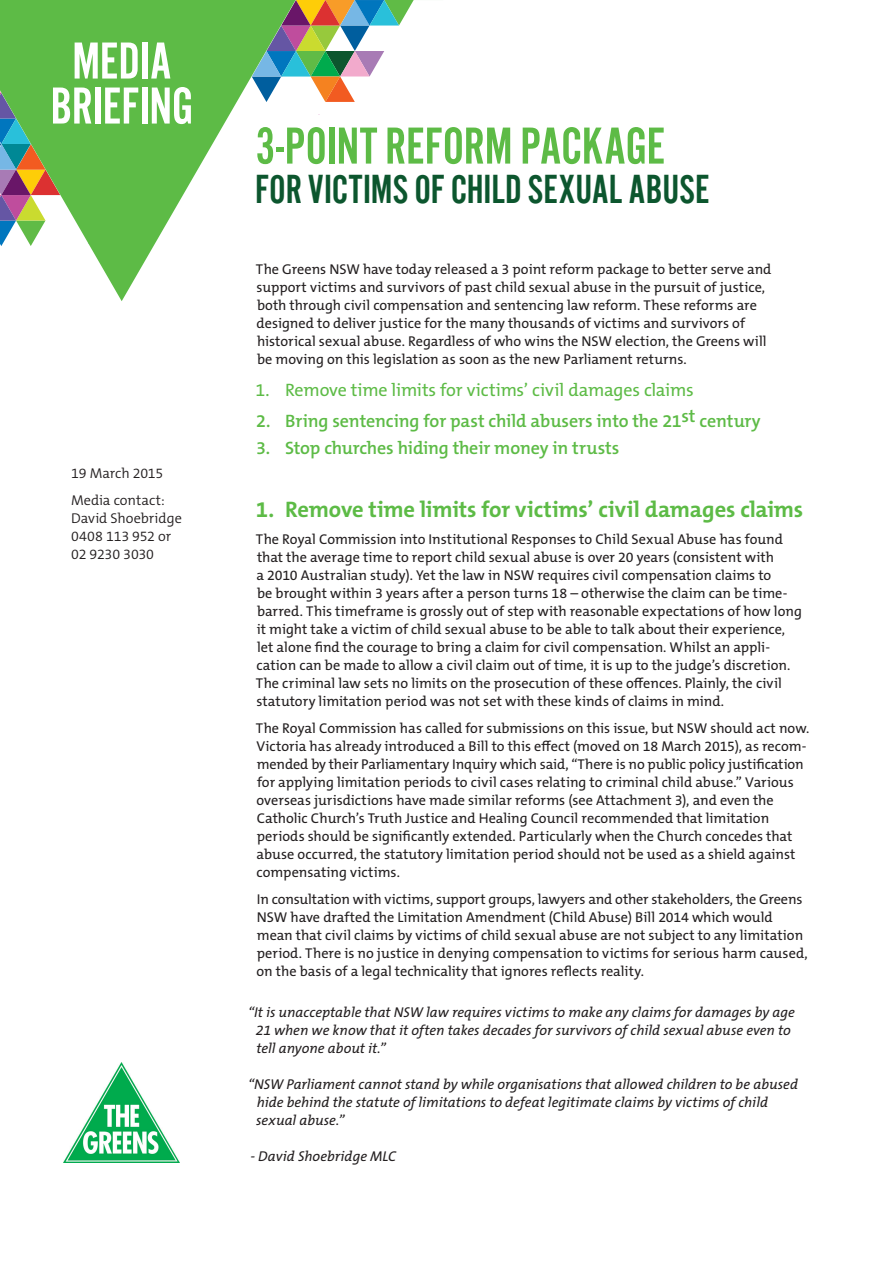
<style>
.page{position:relative;width:893px;height:1263px;background:#fff}
.page>*{position:absolute;margin:0;border:0;box-sizing:border-box;transform-origin:0 0}
.Md_Header_-_Alt_Goth{font:54px "Alternate Gothic LT No 2";letter-spacing:-.005em;color:#5dbb46}
.Lg_Header_-_TheMix_B{font:54px/45px "Alternate Gothic LT No 2";letter-spacing:-.005em;color:#fff;text-align:center}
.Md_Header_-_Alt_Goth-2{font:42px "Alternate Gothic LT No 2";color:#0c562e}
.t1{font:700 22.5px "The Mix B W7";letter-spacing:-.01em;color:#5dbb46}
.t2{font:600 18px "The Mix B W6";letter-spacing:-.01em;color:#5dbb46}
.t3{font:18px "The Mix B W5 Plain";letter-spacing:-.01em;color:#5dbb46}
.Body_-_TheMix_Plain{font:14.25px/18px "The Mix B W5 Plain";color:#231f20}
.Body_-_TheMix_Plain-2{font:italic 14.25px/18px "The Mix B W5 Plain";color:#231f20}
.t4{font:300 14.25px/18px "The Mix B W4";letter-spacing:-.005em;color:#231f20}
</style>
<div class="page">
<img style="left:64px;top:1062px;width:116px;height:101px">
<svg style="left:303px;top:0;width:111px;height:102px"></svg>
<svg style="left:0;top:0;width:303px;height:301px;fill:#5dbb46"></svg>
<p class="Lg_Header_-_TheMix_B" style="left:51px;top:38px;width:144px">MEDIA<br>BRIEFING</p>
<p class="t4" style="left:71px;top:460px;width:95px;line-height:27px">19 March 2015<br>Media contact:</p>
<p class="t4" style="left:71px;top:510px;width:112px">David Shoebridge<br>0408 113 952 or<br>02 9230 3030</p>
<p class="Md_Header_-_Alt_Goth" style="left:255px;top:118px;width:412px">3-POINT REFORM PACKAGE</p>
<p class="Md_Header_-_Alt_Goth-2" style="left:255px;top:167px;width:456px">FOR VICTIMS OF CHILD SEXUAL ABUSE</p>
<p class="Body_-_TheMix_Plain" style="left:256px;top:261px;width:517px">The Greens NSW have today released a 3 point reform package to better serve and support victims and survivors of past child sexual abuse in the pursuit of justice, both through civil compensation and sentencing law reform. These reforms are designed to deliver justice for the many thousands of victims and survivors of historical sexual abuse. Regardless of who wins the NSW election, the Greens will be moving on this legislation as soon as the new Parliament returns.</p>
<p class="t3" style="left:255px;top:378px;width:440px">1. Remove time limits for victims’ civil damages claims</p>
<p class="t2" style="left:256px;top:410px;width:506px">2. Bring sentencing for past child abusers into the 21st century</p>
<p class="t2" style="left:256px;top:437px;width:365px">3. Stop churches hiding their money in trusts</p>
<p class="t1" style="left:256px;top:495px;width:549px">1. Remove time limits for victims’ civil damages claims</p>
<p class="Body_-_TheMix_Plain" style="left:256px;top:531px;width:548px">The Royal Commission into Institutional Responses to Child Sexual Abuse has found that the average time to report child sexual abuse is over 20 years (consistent with<br>a 2010 Australian study). Yet the law in NSW requires civil compensation claims to<br>be brought within 3 years after a person turns 18 – otherwise the claim can be time&shy;barred. This timeframe is grossly out of step with reasonable expectations of how long it might take a victim of child sexual abuse to be able to talk about their experience, let alone find the courage to bring a claim for civil compensation. Whilst an appli&shy;cation can be made to allow a civil claim out of time, it is up to the judge’s discretion.<br>The criminal law sets no limits on the prosecution of these offences. Plainly, the civil statutory limitation period was not set with these kinds of claims in mind.</p>
<p class="Body_-_TheMix_Plain" style="left:256px;top:720px;width:555px">The Royal Commission has called for submissions on this issue, but NSW should act now.<br>Victoria has already introduced a Bill to this effect (moved on 18 March 2015), as recom&shy;mended by their Parliamentary Inquiry which said, “There is no public policy justification for applying limitation periods to civil cases relating to criminal child abuse.” Various overseas jurisdictions have made similar reforms (see Attachment 3), and even the Catholic Church’s Truth Justice and Healing Council recommended that limitation periods should be significantly extended. Particularly when the Church concedes that abuse occurred, the statutory limitation period should not be used as a shield against compensating victims.</p>
<p class="Body_-_TheMix_Plain" style="left:257px;top:891px;width:553px">In consultation with victims, support groups, lawyers and other stakeholders, the Greens NSW have drafted the Limitation Amendment (Child Abuse) Bill 2014 which would mean that civil claims by victims of child sexual abuse are not subject to any limitation period. There is no justice in denying compensation to victims for serious harm caused, on the basis of a legal technicality that ignores reflects reality.</p>
<p class="Body_-_TheMix_Plain-2" style="left:256px;top:1003px;width:541px;text-indent:-8px">“It is unacceptable that NSW law requires victims to make any claims for damages by age<br>21 when we know that it often takes decades for survivors of child sexual abuse even to tell anyone about it.”</p>
<p class="Body_-_TheMix_Plain-2" style="left:256px;top:1075px;width:543px;text-indent:-8px">“NSW Parliament cannot stand by while organisations that allowed children to be abused hide behind the statute of limitations to defeat legitimate claims by victims of child sexual abuse.”</p>
<p class="Body_-_TheMix_Plain-2" style="left:251px;top:1147px;width:147px">- David Shoebridge MLC</p>
</div>
